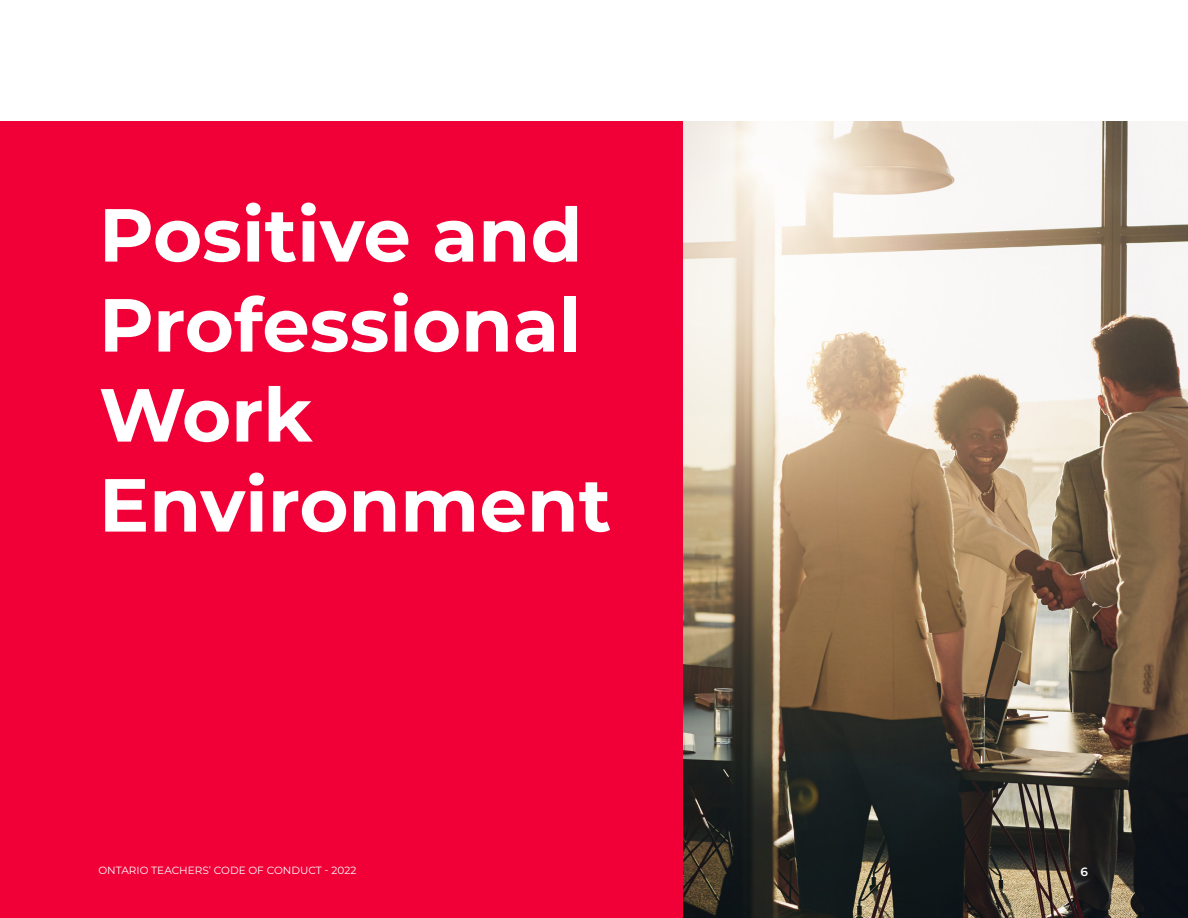
<style>
.page{position:relative;width:1188px;height:918px;background:#fff}
.page>*{position:absolute;margin:0;border:0;box-sizing:border-box;transform-origin:0 0}
.H_Break_Page_Head{font:700 75px/90px "Montserrat";color:#fff}
.t1{font:600 12px "Montserrat";color:#fff}
.Footnote{font:10.5px "Montserrat";color:#fff}
</style>
<div class="page">
<div style="left:0;top:122px;width:684px;height:796px;background:#f00037"></div>
<img style="left:684px;top:122px;width:504px;height:796px">
<p class="H_Break_Page_Head" style="left:99px;top:186px;width:514px">Positive and<br>Professional<br>Work<br>Environment</p>
<p class="Footnote" style="left:98px;top:863px;width:259px">ONTARIO TEACHERS’ CODE OF CONDUCT - 2022</p>
<p class="t1" style="left:1081px;top:863px;width:9px">6</p>
</div>
